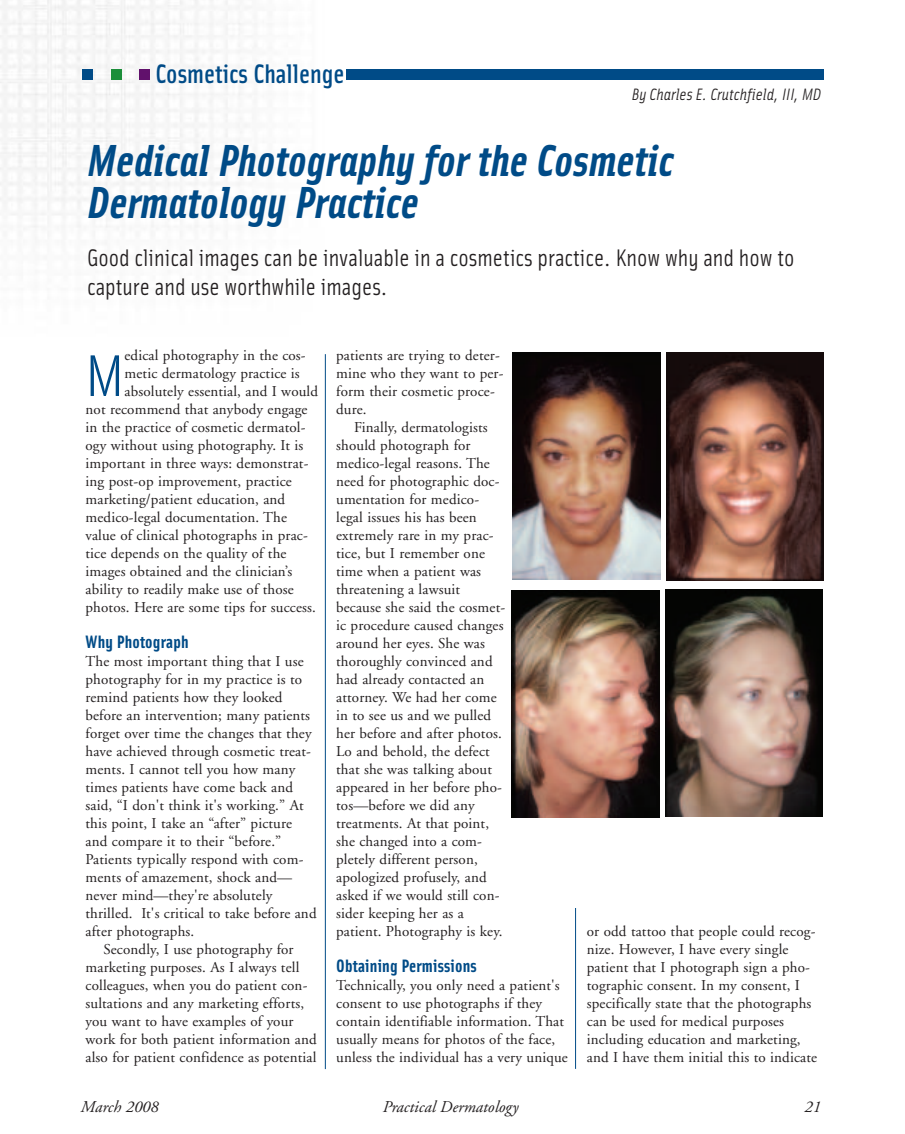
<style>
.page{position:relative;width:905px;height:1134px;background:#fff}
.page>*{position:absolute;margin:0;border:0;box-sizing:border-box;transform-origin:0 0}
.t1{font:58.95px "Solex";color:#004b87}
.t2{font:italic 700 45px/42px "Solex";color:#004b87}
.t3{font:500 27px "Solex";color:#004b87}
.t4{font:24px/28.5px "Solex";color:#231f20}
.t5{font:700 18px "Solex";letter-spacing:.01em;color:#004b87}
.t6{font:italic 16.5px "Adobe Garamond";color:#231f20}
.t7{font:italic 16.5px "Solex";color:#231f20}
.t8{font:15px/18px "Adobe Garamond";letter-spacing:.01em;color:#231f20}
</style>
<div class="page">
<img style="left:0;top:0;width:325px;height:419px">
<hr style="left:325px;top:354px;width:1px;height:715px;background:#004b87">
<hr style="left:575px;top:856px;width:1px;height:213px;background:#004b87">
<div style="left:83px;top:69px;width:10px;height:10px;background:#004b87"></div>
<div style="left:111px;top:69px;width:10px;height:10px;background:#1c8e3a"></div>
<div style="left:140px;top:69px;width:10px;height:10px;background:#61116c"></div>
<div style="left:346px;top:69px;width:478px;height:11px;background:#004b87"></div>
<img style="left:666px;top:353px;width:157px;height:227px">
<img style="left:512px;top:353px;width:148px;height:226px">
<img style="left:665px;top:589px;width:157px;height:228px">
<img style="left:512px;top:591px;width:147px;height:226px">
<h3 class="t3" style="left:155px;top:57px;width:191px">Cosmetics Challenge</h3>
<p class="t7" style="left:631px;top:85px;width:191px">By Charles E. Crutchfield, III, MD</p>
<h2 class="t2" style="left:87px;top:140px;width:588px">Medical Photography for the Cosmetic<br>Dermatology Practice</h2>
<h3 class="t4" style="left:87px;top:244px;width:708px">Good clinical images can be invaluable in a cosmetics practice. Know why and how to capture and use worthwhile images.</h3>
<h1 class="t1" style="left:86px;top:341px;width:40px">M</h1>
<p class="t8" style="left:124px;top:348px;width:183px">edical photography in the cos-</p>
<p class="t8" style="left:124px;top:366px;width:177px">metic dermatology practice is</p>
<p class="t8" style="left:124px;top:384px;width:195px">absolutely essential, and I would</p>
<p class="t8" style="left:86px;top:402px;width:223px">not recommend that anybody engage</p>
<p class="t8" style="left:86px;top:420px;width:221px">in the practice of cosmetic dermatol-</p>
<p class="t8" style="left:86px;top:438px;width:219px">ogy without using photography. It is</p>
<p class="t8" style="left:86px;top:456px;width:224px">important in three ways: demonstrat-</p>
<p class="t8" style="left:86px;top:474px;width:208px">ing post-op improvement, practice</p>
<p class="t8" style="left:86px;top:492px;width:201px">marketing/patient education, and</p>
<p class="t8" style="left:86px;top:510px;width:203px">medico-legal documentation. The</p>
<p class="t8" style="left:86px;top:528px;width:224px">value of clinical photographs in prac-</p>
<p class="t8" style="left:86px;top:546px;width:202px">tice depends on the quality of the</p>
<p class="t8" style="left:86px;top:564px;width:208px">images obtained and the clinician’s</p>
<p class="t8" style="left:86px;top:582px;width:210px">ability to readily make use of those</p>
<p class="t8" style="left:86px;top:600px;width:232px">photos. Here are some tips for success.</p>
<p class="t5" style="left:86px;top:631px;width:105px">Why Photograph</p>
<p class="t8" style="left:86px;top:654px;width:220px">The most important thing that I use</p>
<p class="t8" style="left:86px;top:672px;width:218px">photography for in my practice is to</p>
<p class="t8" style="left:86px;top:690px;width:198px">remind patients how they looked</p>
<p class="t8" style="left:86px;top:708px;width:226px">before an intervention; many patients</p>
<p class="t8" style="left:86px;top:726px;width:227px">forget over time the changes that they</p>
<p class="t8" style="left:86px;top:744px;width:227px">have achieved through cosmetic treat-</p>
<p class="t8" style="left:86px;top:762px;width:211px">ments. I cannot tell you how many</p>
<p class="t8" style="left:86px;top:780px;width:209px">times patients have come back and</p>
<p class="t8" style="left:86px;top:798px;width:220px">said, “I don't think it's working.” At</p>
<p class="t8" style="left:86px;top:816px;width:208px">this point, I take an “after” picture</p>
<p class="t8" style="left:86px;top:834px;width:197px">and compare it to their “before.”</p>
<p class="t8" style="left:86px;top:852px;width:219px">Patients typically respond with com-</p>
<p class="t8" style="left:86px;top:870px;width:208px">ments of amazement, shock and—</p>
<p class="t8" style="left:86px;top:888px;width:188px">never mind—they're absolutely</p>
<p class="t8" style="left:86px;top:906px;width:232px">thrilled. It's critical to take before and</p>
<p class="t8" style="left:86px;top:924px;width:110px">after photographs.</p>
<p class="t8" style="left:104px;top:942px;width:191px">Secondly, I use photography for</p>
<p class="t8" style="left:86px;top:960px;width:215px">marketing purposes. As I always tell</p>
<p class="t8" style="left:86px;top:978px;width:223px">colleagues, when you do patient con-</p>
<p class="t8" style="left:86px;top:996px;width:220px">sultations and any marketing efforts,</p>
<p class="t8" style="left:86px;top:1014px;width:209px">you want to have examples of your</p>
<p class="t8" style="left:86px;top:1032px;width:233px">work for both patient information and</p>
<p class="t8" style="left:86px;top:1050px;width:232px">also for patient confidence as potential</p>
<p class="t8" style="left:336px;top:348px;width:169px">patients are trying to deter&shy;mine who they want to per&shy;form their cosmetic proce&shy;dure.</p>
<p class="t8" style="left:336px;top:420px;width:170px;text-indent:18px">Finally, dermatologists should photograph for medico-legal reasons. The need for photographic doc&shy;umentation for medico&shy;legal issues his has been extremely rare in my prac&shy;tice, but I remember one time when a patient was threatening a lawsuit because she said the cosmet&shy;ic procedure caused changes around her eyes. She was thoroughly convinced and had already contacted an attorney. We had her come in to see us and we pulled her before and after photos.<br>Lo and behold, the defect that she was talking about appeared in her before pho&shy;tos—before we did any treatments. At that point, she changed into a com&shy;pletely different person, apologized profusely, and asked if we would still con&shy;sider keeping her as a patient. Photography is key.</p>
<p class="t5" style="left:336px;top:955px;width:142px">Obtaining Permissions</p>
<p class="t8" style="left:336px;top:978px;width:233px">Technically, you only need a patient's consent to use photographs if they contain identifiable information. That usually means for photos of the face, unless the individual has a very unique</p>
<p class="t8" style="left:587px;top:924px;width:232px">or odd tattoo that people could recog&shy;nize. However, I have every single patient that I photograph sign a pho&shy;tographic consent. In my consent, I specifically state that the photographs can be used for medical purposes including education and marketing, and I have them initial this to indicate</p>
<p class="t6" style="left:81px;top:1100px;width:80px">March 2008</p>
<p class="t6" style="left:383px;top:1100px;width:137px">Practical Dermatology</p>
<p class="t6" style="left:804px;top:1100px;width:18px">21</p>
</div>
